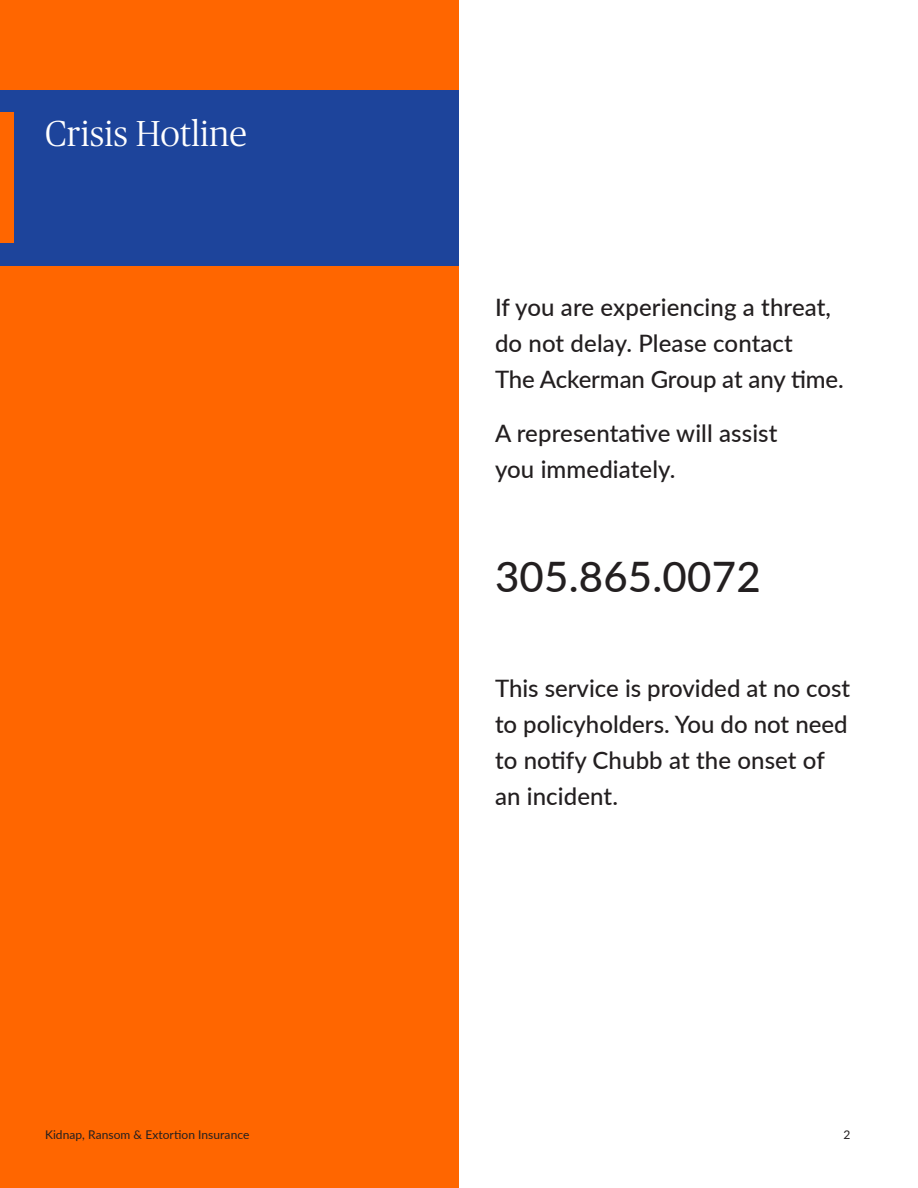
<style>
.page{position:relative;width:918px;height:1188px;background:#fff}
.page>*{position:absolute;margin:0;border:0;box-sizing:border-box;transform-origin:0 0}
.Subhead_2{font:500 42px "Lato";letter-spacing:.005em;color:#231f20}
.t1{font:300 36px "Publico Headline";letter-spacing:.005em;color:#fff}
.Subhead_2-2{font:500 24px/36px "Lato";color:#231f20}
.t2{font:12px "Lato";letter-spacing:.005em;color:#231f20}
</style>
<div class="page">
<div style="left:0;top:0;width:459px;height:1188px;background:#f60"></div>
<div style="left:0;top:90px;width:459px;height:176px;background:#1d449b"></div>
<div style="left:0;top:112px;width:14px;height:131px;background:#f60"></div>
<p class="t1" style="left:45px;top:109px;width:203px">Crisis Hotline</p>
<p class="Subhead_2-2" style="left:495px;top:289px;width:350px">If you are experiencing a threat, do not delay. Please contact<br>The Ackerman Group at any time.</p>
<p class="Subhead_2-2" style="left:495px;top:415px;width:284px">A representative will assist you immediately.</p>
<p class="Subhead_2" style="left:495px;top:547px;width:267px">305.865.0072</p>
<p class="Subhead_2-2" style="left:495px;top:670px;width:357px">This service is provided at no cost to policyholders. You do not need to notify Chubb at the onset of an incident.</p>
<p class="t2" style="left:45px;top:1126px;width:206px">Kidnap, Ransom &amp; Extortion Insurance</p>
<p class="t2" style="left:843px;top:1126px;width:8px">2</p>
</div>
